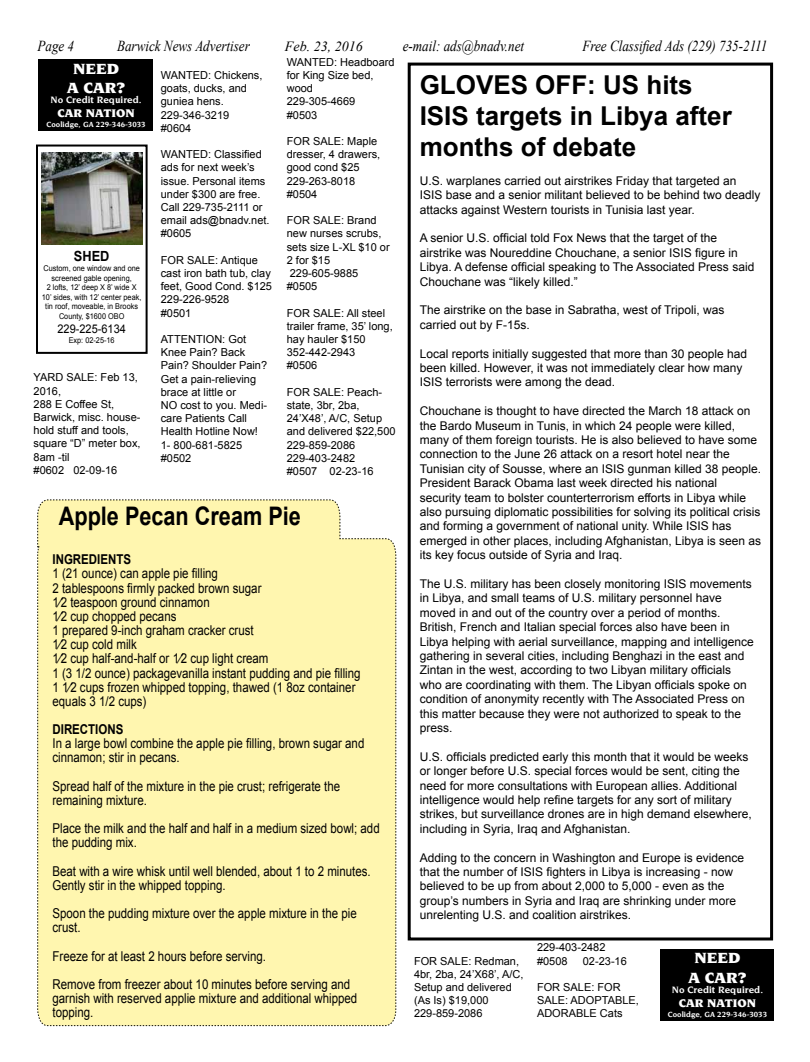
<style>
.page{position:relative;width:810px;height:1062px;background:#fff}
.page>*{position:absolute;margin:0;border:0;box-sizing:border-box;transform-origin:0 0}
.t1{font:700 26px/31.2px "Arial";color:#000}
.t2{font:700 25.6px "Arial";color:#000;scale:.85 1}
.t3{font:900 16px/19.2px "Novarese";color:#fff;text-align:center}
.t4{font:italic 15.2px "Times New Roman";color:#000;scale:.86 1}
.t5{font:italic 14px "Times New Roman";color:#000}
.t6{font:700 14px "Arial";color:#000;scale:.92 1}
.t7{font:13.6px/14.2px "Arial";color:#000;scale:.85 1}
.t8{font:12px/14.4px "Arial";color:#000}
.t9{font:900 12px "Novarese";color:#fff}
.t10{font:12px "Arial";color:#000;scale:.92 1}
.t11{font:11px/13.2px "Arial";color:#000}
.t12{font:700 10px "Novarese";color:#fff}
.t13{font:8px/9.6px "Arial";color:#000;text-align:center;scale:.92 1}
.t14{font:700 8px "Novarese";color:#fff}
.s1{font-weight:700}
</style>
<div class="page">
<img style="left:42px;top:152px;width:100px;height:93px">
<div style="left:36px;top:145px;width:112px;height:209px;border:2px solid #000"></div>
<div style="left:39px;top:59px;width:114px;height:72px;background:#000"></div>
<div style="left:660px;top:949px;width:114px;height:72px;background:#000"></div>
<div style="left:37px;top:500px;width:359px;height:526px;background:#fff6af"></div>
<div style="left:408px;top:63px;width:365px;height:877px;border:3px solid #000"></div>
<p class="t4" style="left:38px;top:36px;width:44px">Page 4</p>
<p class="t4" style="left:117px;top:36px;width:156px">Barwick News Advertiser</p>
<p class="t5" style="left:285px;top:37px;width:79px">Feb. 23, 2016</p>
<p class="t4" style="left:403px;top:36px;width:143px">e-mail: ads@bnadv.net</p>
<p class="t4" style="left:583px;top:36px;width:216px">Free Classified Ads (229) 735-2111</p>
<p class="t3" style="left:67px;top:59px;width:60px">NEED<br>A CAR?</p>
<p class="t12" style="left:51px;top:94px;width:93px">No Credit Required.</p>
<p class="t9" style="left:58px;top:106px;width:79px">CAR NATION</p>
<p class="t14" style="left:47px;top:120px;width:101px">Coolidge, GA 229-346-3033</p>
<p class="t6" style="left:74px;top:247px;width:40px">SHED</p>
<p class="t13" style="left:42px;top:263px;width:110px">Custom, one window and one screened gable opening,<br>2 lofts, 12’ deep X 8’ wide X<br>10’ sides, with 12’ center peak, tin roof, moveable, in Brooks<br>County, $1600 OBO</p>
<p class="t10" style="left:57px;top:321px;width:76px">229-225-6134</p>
<p class="t13" style="left:69px;top:335px;width:51px">Exp: 02-25-16</p>
<p class="t11" style="left:34px;top:371px;width:108px">YARD SALE: Feb 13,<br>2016,<br>288 E Coffee St,<br>Barwick, misc. house&shy;hold stuff and tools, square “D” meter box,<br>8am -til<br>#0602 02-09-16</p>
<p class="t11" style="left:161px;top:69px;width:103px">WANTED: Chickens, goats, ducks, and guniea hens.<br>229-346-3219 #0604</p>
<p class="t11" style="left:161px;top:148px;width:110px">WANTED: Classified ads for next week’s issue. Personal items under $300 are free.<br>Call 229-735-2111 or email ads@bnadv.net. #0605</p>
<p class="t11" style="left:161px;top:253px;width:113px">FOR SALE: Antique cast iron bath tub, clay feet, Good Cond. $125<br>229-226-9528<br>#0501</p>
<p class="t11" style="left:161px;top:333px;width:108px">ATTENTION: Got<br>Knee Pain? Back<br>Pain? Shoulder Pain?<br>Get a pain-relieving brace at little or<br>NO cost to you. Medi&shy;care Patients Call<br>Health Hotline Now!<br>1- 800-681-5825 #0502</p>
<p class="t11" style="left:287px;top:55px;width:109px">WANTED: Headboard for King Size bed, wood<br>229-305-4669<br>#0503</p>
<p class="t11" style="left:287px;top:135px;width:95px">FOR SALE: Maple dresser, 4 drawers, good cond $25<br>229-263-8018 #0504</p>
<p class="t11" style="left:287px;top:214px;width:104px">FOR SALE: Brand new nurses scrubs, sets size L-XL $10 or<br>2 for $15<br>229-605-9885<br>#0505</p>
<p class="t11" style="left:287px;top:306px;width:107px">FOR SALE: All steel trailer frame, 35’ long, hay hauler $150<br>352-442-2943<br>#0506</p>
<p class="t11" style="left:287px;top:385px;width:110px">FOR SALE: Peach&shy;state, 3br, 2ba,<br>24’X48’, A/C, Setup and delivered $22,500<br>229-859-2086<br>229-403-2482<br>#0507 02-23-16</p>
<p class="t2" style="left:59px;top:499px;width:286px">Apple Pecan Cream Pie</p>
<p class="t7" style="left:52px;top:553px;width:364px"><span class="s1">INGREDIENTS<br></span>1 (21 ounce) can apple pie filling<br>2 tablespoons firmly packed brown sugar<br>1⁄2 teaspoon ground cinnamon<br>1⁄2 cup chopped pecans<br>1 prepared 9-inch graham cracker crust<br>1⁄2 cup cold milk<br>1⁄2 cup half-and-half or 1⁄2 cup light cream<br>1 (3 1/2 ounce) packagevanilla instant pudding and pie filling 1 1⁄2 cups frozen whipped topping, thawed (1 8oz container equals 3 1/2 cups)</p>
<p class="t7" style="left:52px;top:722px;width:368px"><span class="s1">DIRECTIONS<br></span>In a large bowl combine the apple pie filling, brown sugar and cinnamon; stir in pecans.</p>
<p class="t7" style="left:52px;top:779px;width:340px">Spread half of the mixture in the pie crust; refrigerate the remaining mixture.</p>
<p class="t7" style="left:52px;top:822px;width:387px">Place the milk and the half and half in a medium sized bowl; add the pudding mix.</p>
<p class="t7" style="left:52px;top:864px;width:376px">Beat with a wire whisk until well blended, about 1 to 2 minutes.<br>Gently stir in the whipped topping.</p>
<p class="t7" style="left:52px;top:906px;width:359px">Spoon the pudding mixture over the apple mixture in the pie crust.</p>
<p class="t7" style="left:52px;top:942px;width:352px;line-height:28.3px">Freeze for at least 2 hours before serving.<br>Remove from freezer about 10 minutes before serving and</p>
<p class="t7" style="left:52px;top:991px;width:360px">garnish with reserved applie mixture and additional whipped topping.</p>
<p class="t1" style="left:420px;top:70px;width:314px">GLOVES OFF: US hits<br>ISIS targets in Libya after months of debate</p>
<p class="t8" style="left:420px;top:173px;width:342px">U.S. warplanes carried out airstrikes Friday that targeted an<br>ISIS base and a senior militant believed to be behind two deadly attacks against Western tourists in Tunisia last year.</p>
<p class="t8" style="left:420px;top:231px;width:336px">A senior U.S. official told Fox News that the target of the airstrike was Noureddine Chouchane, a senior ISIS figure in Libya. A defense official speaking to The Associated Press said Chouchane was “likely killed.”</p>
<p class="t8" style="left:420px;top:303px;width:306px">The airstrike on the base in Sabratha, west of Tripoli, was carried out by F-15s.</p>
<p class="t8" style="left:420px;top:346px;width:329px">Local reports initially suggested that more than 30 people had been killed. However, it was not immediately clear how many<br>ISIS terrorists were among the dead.</p>
<p class="t8" style="left:420px;top:404px;width:343px">Chouchane is thought to have directed the March 18 attack on the Bardo Museum in Tunis, in which 24 people were killed, many of them foreign tourists. He is also believed to have some connection to the June 26 attack on a resort hotel near the Tunisian city of Sousse, where an ISIS gunman killed 38 people.<br>President Barack Obama last week directed his national security team to bolster counterterrorism efforts in Libya while also pursuing diplomatic possibilities for solving its political crisis and forming a government of national unity. While ISIS has emerged in other places, including Afghanistan, Libya is seen as its key focus outside of Syria and Iraq.</p>
<p class="t8" style="left:420px;top:577px;width:336px">The U.S. military has been closely monitoring ISIS movements in Libya, and small teams of U.S. military personnel have moved in and out of the country over a period of months.<br>British, French and Italian special forces also have been in Libya helping with aerial surveillance, mapping and intelligence gathering in several cities, including Benghazi in the east and Zintan in the west, according to two Libyan military officials who are coordinating with them. The Libyan officials spoke on condition of anonymity recently with The Associated Press on this matter because they were not authorized to speak to the press.</p>
<p class="t8" style="left:420px;top:749px;width:334px">U.S. officials predicted early this month that it would be weeks or longer before U.S. special forces would be sent, citing the need for more consultations with European allies. Additional intelligence would help refine targets for any sort of military strikes, but surveillance drones are in high demand elsewhere, including in Syria, Iraq and Afghanistan.</p>
<p class="t8" style="left:420px;top:850px;width:326px">Adding to the concern in Washington and Europe is evidence that the number of ISIS fighters in Libya is increasing - now believed to be up from about 2,000 to 5,000 - even as the group’s numbers in Syria and Iraq are shrinking under more unrelenting U.S. and coalition airstrikes.</p>
<p class="t11" style="left:414px;top:954px;width:111px">FOR SALE: Redman,<br>4br, 2ba, 24’X68’, A/C,<br>Setup and delivered (As Is) $19,000<br>229-859-2086</p>
<p class="t11" style="left:537px;top:941px;width:70px">229-403-2482 #0508</p>
<p class="t11" style="left:583px;top:954px;width:46px">02-23-16</p>
<p class="t11" style="left:537px;top:981px;width:103px">FOR SALE: FOR<br>SALE: ADOPTABLE,<br>ADORABLE Cats</p>
<p class="t3" style="left:688px;top:948px;width:60px">NEED<br>A CAR?</p>
<p class="t12" style="left:672px;top:984px;width:93px">No Credit Required.</p>
<p class="t9" style="left:679px;top:996px;width:79px">CAR NATION</p>
<p class="t14" style="left:668px;top:1010px;width:101px">Coolidge, GA 229-346-3033</p>
</div>
